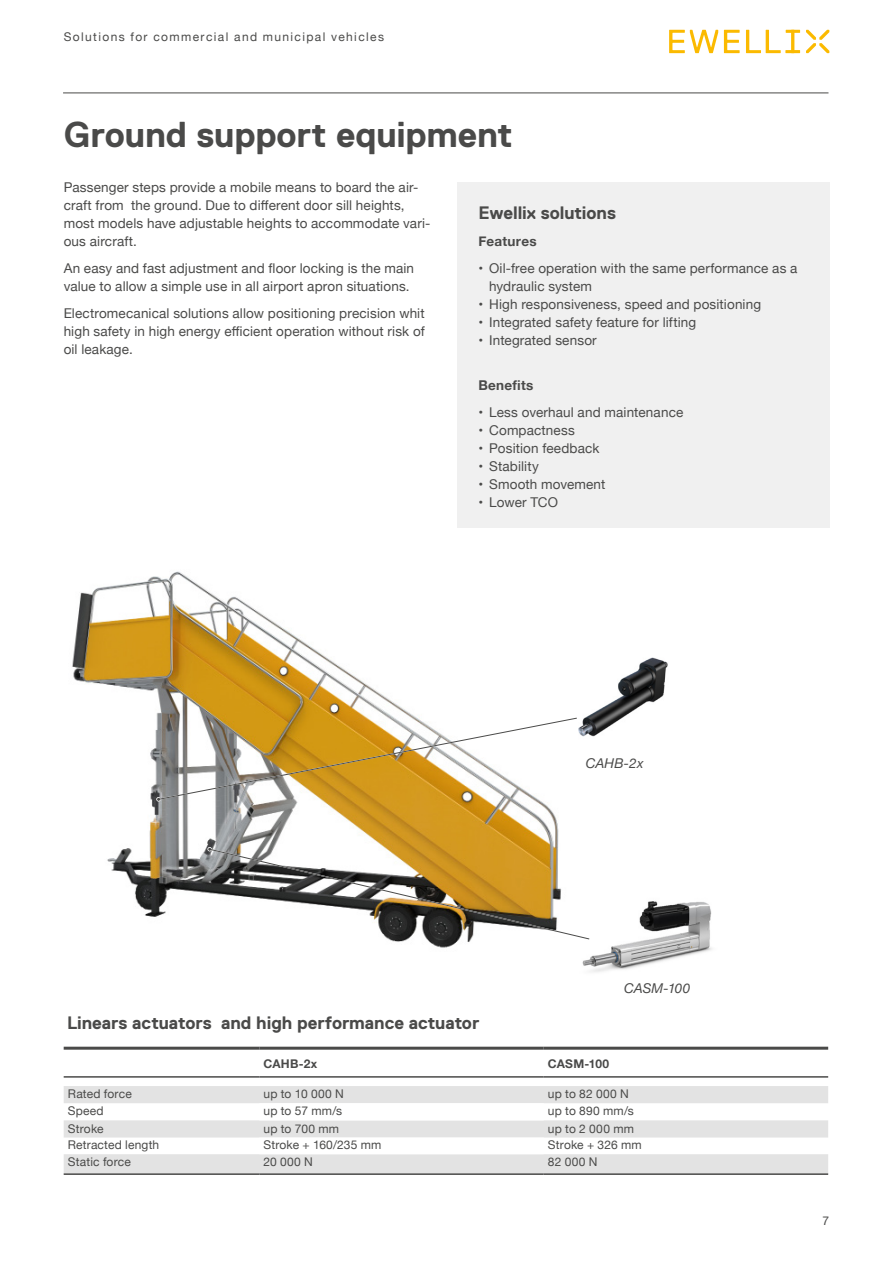
<style>
.page{position:relative;width:893px;height:1263px;background:#fff}
.page>*{position:absolute;margin:0;border:0;box-sizing:border-box;transform-origin:0 0}
.t1{font:700 36px "Replica Std";letter-spacing:-.005em;color:#4a4a49}
.t2{font:700 18px "Replica Std";color:#4a4a49}
.t3{font:13.5px/18px "Helvetica Neue";letter-spacing:.01em;color:#4a4a49}
.t4{font:700 13.5px "Helvetica Neue";letter-spacing:.02em;color:#4a4a49}
.t5{font:italic 13.5px "Helvetica Neue";letter-spacing:.01em;color:#4a4a49}
.t6{font:12px "Helvetica Neue";letter-spacing:.015em;color:#4a4a49}
.t7{font:12px "Helvetica Neue";letter-spacing:.115em;color:#4a4a49}
.t8{font:700 12px "Helvetica Neue";letter-spacing:.02em;color:#4a4a49}
</style>
<div class="page">
<hr style="left:63px;top:93px;width:765px;height:1px;background:#4a4a49">
<svg style="left:669px;top:30px;width:131px;height:23px"></svg>
<svg style="left:806px;top:30px;width:23px;height:23px"></svg>
<img style="left:72px;top:571px;width:487px;height:377px">
<img style="left:578px;top:657px;width:90px;height:80px">
<img style="left:582px;top:901px;width:130px;height:71px">
<div style="left:457px;top:183px;width:372px;height:345px;background:#f0f0f0"></div>
<svg style="left:64px;top:1086px;width:764px;height:87px;fill:#e3e3e3"></svg>
<svg style="left:259px;top:1103px;width:285px;height:51px"></svg>
<hr style="left:64px;top:1047px;width:195px;height:3px;background:#4a4a49">
<hr style="left:259px;top:1047px;width:285px;height:3px;background:#4a4a49">
<hr style="left:544px;top:1047px;width:284px;height:3px;background:#4a4a49">
<hr style="left:64px;top:1076px;width:195px;height:2px;background:#4a4a49">
<hr style="left:259px;top:1076px;width:285px;height:2px;background:#4a4a49">
<hr style="left:544px;top:1076px;width:284px;height:2px;background:#4a4a49">
<hr style="left:64px;top:1173px;width:195px;height:2px;background:#4a4a49">
<hr style="left:259px;top:1173px;width:285px;height:2px;background:#4a4a49">
<hr style="left:544px;top:1173px;width:284px;height:2px;background:#4a4a49">
<svg style="left:207px;top:847px;width:383px;height:93px"></svg>
<svg style="left:156px;top:717px;width:421px;height:84px"></svg>
<p class="t7" style="left:64px;top:28px;width:322px">Solutions for commercial and municipal vehicles</p>
<h1 class="t1" style="left:64px;top:114px;width:450px">Ground support equipment</h1>
<p class="t3" style="left:64px;top:178px;width:368px">Passenger steps provide a mobile means to board the air&shy;craft from the ground. Due to different door sill heights, most models have adjustable heights to accommodate vari&shy;ous aircraft.</p>
<p class="t3" style="left:64px;top:259px;width:352px">An easy and fast adjustment and floor locking is the main value to allow a simple use in all airport apron situations.</p>
<p class="t3" style="left:64px;top:304px;width:363px;text-align:justify">Electromecanical solutions allow positioning precision whit high safety in high energy efficient operation without risk of oil leakage.</p>
<h2 class="t2" style="left:479px;top:202px;width:139px">Ewellix solutions</h2>
<p class="t4" style="left:479px;top:230px;width:60px">Features</p>
<p class="t3" style="left:489px;top:260px;width:310px;text-indent:-11px">• Oil-free operation with the same performance as a hydraulic system</p>
<p class="t3" style="left:479px;top:296px;width:284px">• High responsiveness, speed and positioning</p>
<p class="t3" style="left:479px;top:314px;width:219px">• Integrated safety feature for lifting</p>
<p class="t3" style="left:479px;top:332px;width:120px">• Integrated sensor</p>
<p class="t4" style="left:479px;top:374px;width:56px">Benefits</p>
<p class="t3" style="left:479px;top:404px;width:206px">• Less overhaul and maintenance</p>
<p class="t3" style="left:479px;top:422px;width:98px">• Compactness</p>
<p class="t3" style="left:479px;top:439px;width:122px">• Position feedback</p>
<p class="t3" style="left:479px;top:457px;width:62px">• Stability</p>
<p class="t3" style="left:479px;top:475px;width:128px">• Smooth movement</p>
<p class="t3" style="left:479px;top:493px;width:81px">• Lower TCO</p>
<p class="t5" style="left:586px;top:753px;width:59px">CAHB-2x</p>
<h2 class="t2" style="left:67px;top:1012px;width:414px">Linears actuators and high performance actuator</h2>
<p class="t8" style="left:264px;top:1055px;width:55px">CAHB-2x</p>
<p class="t8" style="left:548px;top:1055px;width:63px">CASM-100</p>
<p class="t5" style="left:624px;top:978px;width:68px">CASM-100</p>
<p class="t6" style="left:68px;top:1085px;width:65px">Rated force</p>
<p class="t6" style="left:264px;top:1085px;width:82px">up to 10 000 N</p>
<p class="t6" style="left:548px;top:1085px;width:82px">up to 82 000 N</p>
<p class="t6" style="left:68px;top:1102px;width:37px">Speed</p>
<p class="t6" style="left:264px;top:1102px;width:80px">up to 57 mm/s</p>
<p class="t6" style="left:548px;top:1102px;width:87px">up to 890 mm/s</p>
<p class="t6" style="left:68px;top:1119px;width:37px">Stroke</p>
<p class="t6" style="left:264px;top:1119px;width:77px">up to 700 mm</p>
<p class="t6" style="left:548px;top:1119px;width:87px">up to 2 000 mm</p>
<p class="t6" style="left:68px;top:1136px;width:93px">Retracted length</p>
<p class="t6" style="left:264px;top:1136px;width:119px">Stroke + 160/235 mm</p>
<p class="t6" style="left:548px;top:1136px;width:95px">Stroke + 326 mm</p>
<p class="t6" style="left:68px;top:1153px;width:65px">Static force</p>
<p class="t6" style="left:264px;top:1153px;width:51px">20 000 N</p>
<p class="t6" style="left:548px;top:1153px;width:51px">82 000 N</p>
<p class="t6" style="left:822px;top:1212px;width:8px">7</p>
</div>
